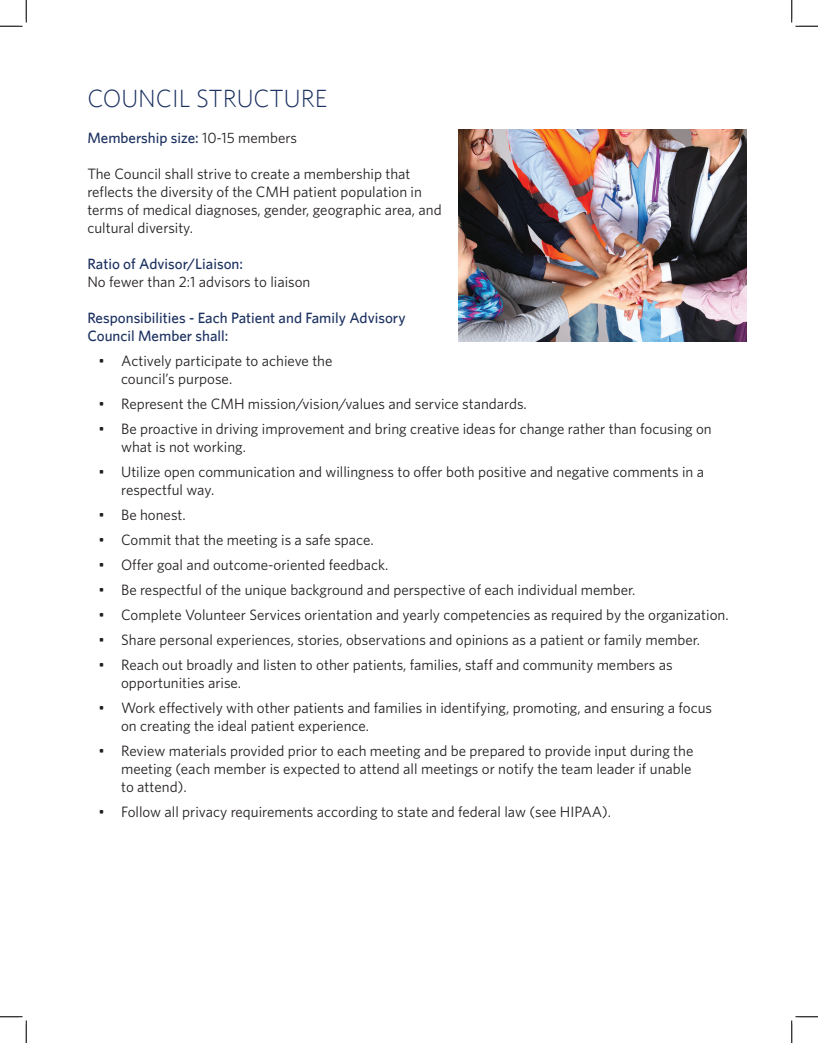
<style>
.page{position:relative;width:818px;height:1043px;background:#fff}
.page>*{position:absolute;margin:0;border:0;box-sizing:border-box;transform-origin:0 0}
.t1{font:300 25px "Whitney";color:#1c3160}
.Paragraph_Style_3{font:15px/18px "Whitney";color:#231f20}
.t2{font:500 15px/18px "Whitney";color:#1c3160}
.s1{font-weight:400;color:#231f20}
</style>
<div class="page">
<img style="left:458px;top:129px;width:288px;height:212px">
<svg style="left:0;top:0;width:27px;height:27px"></svg>
<svg style="left:0;top:1016px;width:27px;height:26px"></svg>
<svg style="left:791px;top:0;width:27px;height:27px"></svg>
<svg style="left:791px;top:1016px;width:27px;height:26px"></svg>
<p class="t1" style="left:87px;top:84px;width:241px">COUNCIL STRUCTURE</p>
<p class="t2" style="left:87px;top:128px;width:211px">Membership size: <span class="s1">10-15 members</span></p>
<p class="Paragraph_Style_3" style="left:87px;top:164px;width:356px">The Council shall strive to create a membership that reflects the diversity of the CMH patient population in terms of medical diagnoses, gender, geographic area, and cultural diversity.</p>
<p class="t2" style="left:87px;top:254px;width:157px">Ratio of Advisor/Liaison:</p>
<p class="Paragraph_Style_3" style="left:87px;top:272px;width:224px">No fewer than 2:1 advisors to liaison</p>
<p class="t2" style="left:87px;top:308px;width:320px">Responsibilities - Each Patient and Family Advisory<br>Council Member shall:</p>
<p class="Paragraph_Style_3" style="left:121px;top:351px;width:213px;text-indent:-22px">• Actively participate to achieve the council’s purpose.</p>
<p class="Paragraph_Style_3" style="left:99px;top:394px;width:430px">• Represent the CMH mission/vision/values and service standards.</p>
<p class="Paragraph_Style_3" style="left:121px;top:419px;width:592px;text-indent:-22px">• Be proactive in driving improvement and bring creative ideas for change rather than focusing on what is not working.</p>
<p class="Paragraph_Style_3" style="left:121px;top:462px;width:584px;text-indent:-22px">• Utilize open communication and willingness to offer both positive and negative comments in a respectful way.</p>
<p class="Paragraph_Style_3" style="left:99px;top:505px;width:89px">• Be honest.</p>
<p class="Paragraph_Style_3" style="left:99px;top:530px;width:276px">• Commit that the meeting is a safe space.</p>
<p class="Paragraph_Style_3" style="left:99px;top:555px;width:291px">• Offer goal and outcome-oriented feedback.</p>
<p class="Paragraph_Style_3" style="left:99px;top:580px;width:538px">• Be respectful of the unique background and perspective of each individual member.</p>
<p class="Paragraph_Style_3" style="left:99px;top:605px;width:631px">• Complete Volunteer Services orientation and yearly competencies as required by the organization.</p>
<p class="Paragraph_Style_3" style="left:99px;top:630px;width:603px">• Share personal experiences, stories, observations and opinions as a patient or family member.</p>
<p class="Paragraph_Style_3" style="left:121px;top:655px;width:553px;text-indent:-22px">• Reach out broadly and listen to other patients, families, staff and community members as opportunities arise.</p>
<p class="Paragraph_Style_3" style="left:121px;top:698px;width:592px;text-indent:-22px">• Work effectively with other patients and families in identifying, promoting, and ensuring a focus on creating the ideal patient experience.</p>
<p class="Paragraph_Style_3" style="left:121px;top:741px;width:573px;text-align:justify;text-indent:-22px">• Review materials provided prior to each meeting and be prepared to provide input during the meeting (each member is expected to attend all meetings or notify the team leader if unable to attend).</p>
<p class="Paragraph_Style_3" style="left:99px;top:802px;width:514px">• Follow all privacy requirements according to state and federal law (see HIPAA).</p>
</div>
